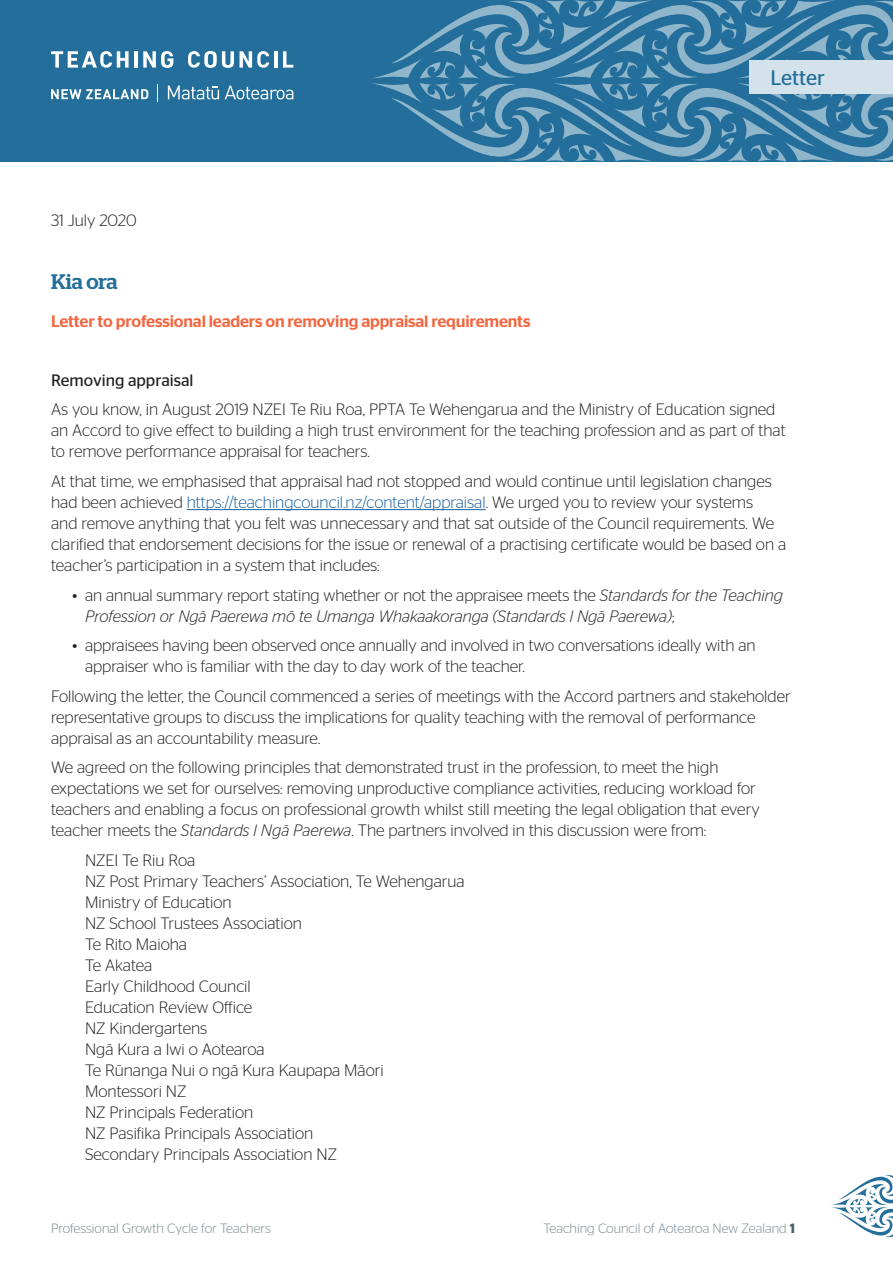
<style>
.page{position:relative;width:893px;height:1263px;background:#fff}
.page>*{position:absolute;margin:0;border:0;box-sizing:border-box;transform-origin:0 0}
.Sub-Subheading{font:500 21px "Stag";color:#236e9a}
.subheading{font:21px "Stag Sans";color:#236e9a}
.body{font:300 16.5px/21px "Stag Sans";color:#231f20}
.t1{font:italic 300 16.5px/21px "Stag Sans";letter-spacing:-.005em;color:#231f20}
.Sub-Subheading-2{font:500 16.5px "Stag Sans";letter-spacing:-.01em;color:#f26640}
.body-2{font:16.5px "Stag Sans";color:#231f20}
.t2{font:300 13.5px "Stag Sans";color:#788a94}
.s1{color:#175d9e}
.s2{font-style:normal}
.s3{font-style:italic}
.s4{font-weight:600;color:#4b5f68}
</style>
<div class="page">
<svg style="left:831px;top:1175px;width:62px;height:63px"></svg>
<div style="left:0;top:0;width:893px;height:162px;background:#236e9a"></div>
<svg style="left:168px;top:85px;width:51px;height:14px"></svg>
<svg style="left:225px;top:85px;width:68px;height:14px"></svg>
<svg style="left:51px;top:89px;width:97px;height:10px"></svg>
<svg style="left:157px;top:85px;width:1px;height:17px"></svg>
<hr style="left:134px;top:51px;width:4px;height:17px;background:#fff">
<svg style="left:143px;top:51px;width:30px;height:17px"></svg>
<hr style="left:274px;top:51px;width:3px;height:17px;background:#fff">
<svg style="left:283px;top:51px;width:10px;height:17px"></svg>
<svg style="left:240px;top:51px;width:29px;height:17px"></svg>
<svg style="left:188px;top:51px;width:46px;height:17px"></svg>
<svg style="left:51px;top:51px;width:78px;height:17px"></svg>
<svg style="left:371px;top:0;width:522px;height:162px"></svg>
<hr style="left:187px;top:509px;width:299px;height:1px;background:#175d9e">
<div style="left:749px;top:60px;width:144px;height:34px;background:#d3e2eb"></div>
<p class="body" style="left:51px;top:209px;width:87px">31 July 2020</p>
<p class="Sub-Subheading" style="left:51px;top:269px;width:68px">Kia ora</p>
<p class="Sub-Subheading-2" style="left:51px;top:312px;width:481px">Letter to professional leaders on removing appraisal requirements</p>
<p class="subheading" style="left:770px;top:66px;width:56px">Letter</p>
<p class="body-2" style="left:51px;top:371px;width:144px">Removing appraisal</p>
<p class="body" style="left:51px;top:399px;width:736px">As you know, in August 2019 NZEI Te Riu Roa, PPTA Te Wehengarua and the Ministry of Education signed an Accord to give effect to building a high trust environment for the teaching profession and as part of that to remove performance appraisal for teachers.</p>
<p class="body" style="left:51px;top:470px;width:737px">At that time, we emphasised that appraisal had not stopped and would continue until legislation changes had been achieved <span class="s1">https://teachingcouncil.nz/content/appraisal</span>. We urged you to review your systems<br>and remove anything that you felt was unnecessary and that sat outside of the Council requirements. We clarified that endorsement decisions for the issue or renewal of a practising certificate would be based on a teacher’s participation in a system that includes:</p>
<p class="t1" style="left:85px;top:584px;width:699px;text-indent:-13px"><span class="s2">• an annual summary report stating whether or not the appraisee meets the</span> Standards for the Teaching<br>Profession or Ngā Paerewa mō te Umanga Whakaakoranga (Standards l Ngā Paerewa)<span class="s2">;</span></p>
<p class="body" style="left:85px;top:634px;width:672px;text-indent:-13px">• appraisees having been observed once annually and involved in two conversations ideally with an appraiser who is familiar with the day to day work of the teacher.</p>
<p class="body" style="left:51px;top:685px;width:741px">Following the letter, the Council commenced a series of meetings with the Accord partners and stakeholder representative groups to discuss the implications for quality teaching with the removal of performance appraisal as an accountability measure.</p>
<p class="body" style="left:51px;top:756px;width:710px">We agreed on the following principles that demonstrated trust in the profession, to meet the high expectations we set for ourselves: removing unproductive compliance activities, reducing workload for teachers and enabling a focus on professional growth whilst still meeting the legal obligation that every teacher meets the <span class="s3">Standards l Ngā Paerewa</span>. The partners involved in this discussion were from:</p>
<p class="body" style="left:85px;top:849px;width:381px">NZEI Te Riu Roa<br>NZ Post Primary Teachers’ Association, Te Wehengarua<br>Ministry of Education<br>NZ School Trustees Association<br>Te Rito Maioha<br>Te Akatea<br>Early Childhood Council<br>Education Review Office<br>NZ Kindergartens<br>Ngā Kura a Iwi o Aotearoa<br>Te Rūnanga Nui o ngā Kura Kaupapa Māori<br>Montessori NZ<br>NZ Principals Federation<br>NZ Pasifika Principals Association<br>Secondary Principals Association NZ</p>
<p class="t2" style="left:51px;top:1220px;width:221px">Professional Growth Cycle for Teachers</p>
<p class="t2" style="left:543px;top:1220px;width:253px">Teaching Council of Aotearoa New Zealand <span class="s4">1</span></p>
</div>
